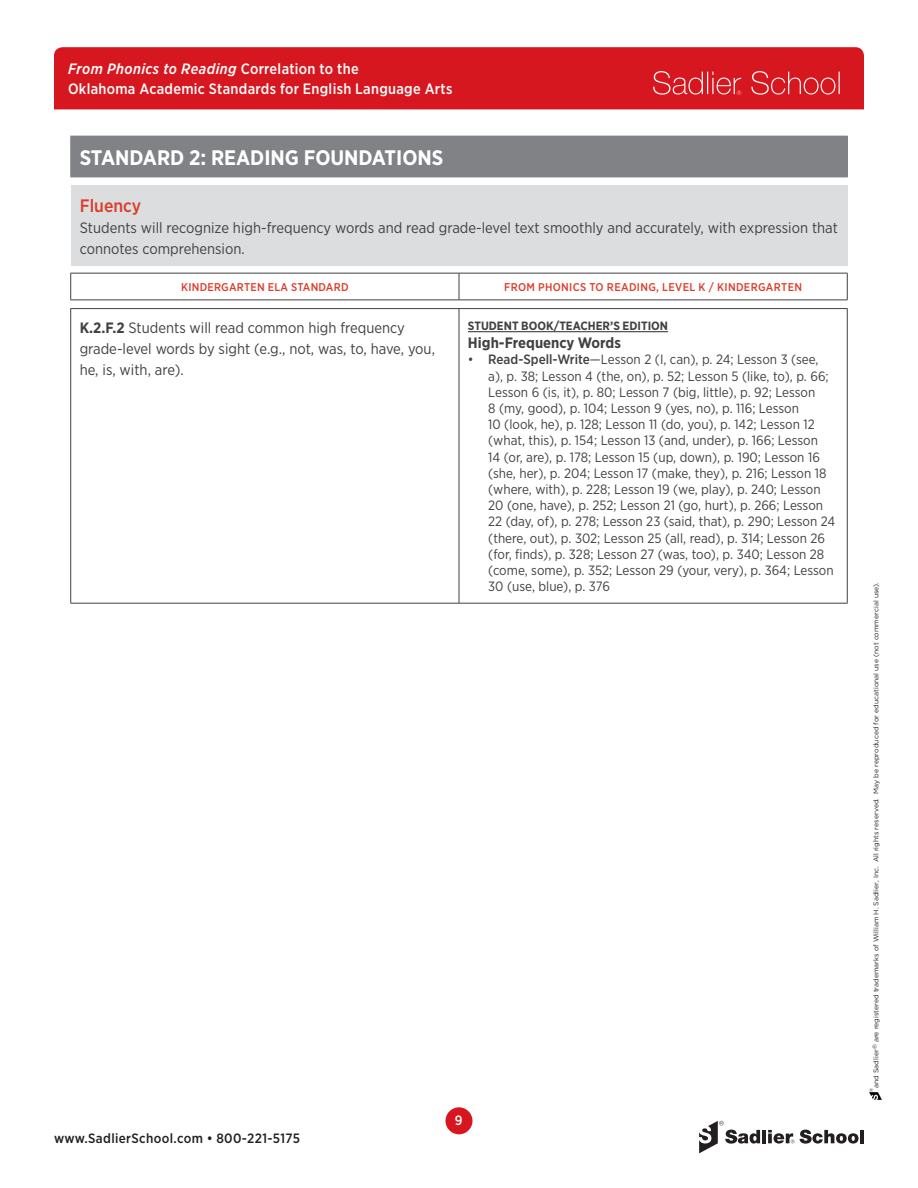
<style>
.page{position:relative;width:918px;height:1188px;background:#fff}
.page>*{position:absolute;margin:0;border:0;box-sizing:border-box;transform-origin:0 0}
.t1{font:700 21px "Gotham Narrow";color:#fff}
.Strand{font:500 18px "Gotham Narrow";color:#dd3c2a}
.Strand_description{font:15px "Gotham Narrow";color:#414142}
.Standard_Objectives{font:15px/21px "Gotham Narrow";color:#414142}
.t2{font:500 15px/19.8px "Gotham Narrow";letter-spacing:.02em;color:#fff}
.New_Citations_Header{font:700 15px "Gotham Narrow";color:#414142}
.t3{font:13.5px/16.2px "Gotham Narrow";color:#414142}
.t4{font:500 13.5px "Gotham Narrow";letter-spacing:.025em;color:#231f20}
.t5{font:500 13.5px "Gotham Narrow";color:#fff}
.Citation_Subhead{font:700 12px "Gotham Narrow";color:#414142}
.Table_header{font:500 11.25px "Gotham Narrow";letter-spacing:.03em;color:#dd3c2a}
.t6{font:6.9px "Gotham";color:#231f20}
.t7{font:4.8px "Gotham";color:#231f20}
.s1{font-style:italic}
.s2{font-weight:700}
.s3{font-weight:500}
</style>
<div class="page">
<svg style="left:869px;top:1093px;width:13px;height:7px"></svg>
<svg style="left:699px;top:1121px;width:61px;height:32px"></svg>
<hr style="left:762px;top:1130px;width:4px;height:13px;background:#231f20">
<svg style="left:800px;top:1130px;width:59px;height:14px"></svg>
<hr style="left:860px;top:1130px;width:4px;height:13px;background:#231f20">
<svg style="left:768px;top:1130px;width:26px;height:14px"></svg>
<div style="left:446px;top:1107px;width:27px;height:27px;background:#d7171f;border-radius:50%"></div>
<div style="left:54px;top:47px;width:810px;height:62px;background:#d7171f"></div>
<svg style="left:653px;top:71px;width:88px;height:24px;background:#dd3f45"></svg>
<svg style="left:751px;top:71px;width:89px;height:24px;background:#dc3940"></svg>
<div style="left:71px;top:136px;width:776px;height:41px;background:#808285"></div>
<hr style="left:70px;top:136px;width:778px;height:1px;background:#808285">
<hr style="left:847px;top:137px;width:1px;height:40px;background:#808285">
<hr style="left:70px;top:137px;width:1px;height:40px;background:#808285">
<hr style="left:70px;top:177px;width:778px;height:1px;background:#808285">
<div style="left:71px;top:185px;width:776px;height:81px;background:#dcdddf"></div>
<hr style="left:459px;top:309px;width:1px;height:294px;background:#414142">
<hr style="left:70px;top:300px;width:389px;height:1px;background:#414142">
<hr style="left:459px;top:300px;width:389px;height:1px;background:#414142">
<hr style="left:70px;top:308px;width:389px;height:1px;background:#414142">
<hr style="left:459px;top:308px;width:389px;height:1px;background:#414142">
<hr style="left:70px;top:273px;width:389px;height:1px;background:#414142">
<hr style="left:459px;top:273px;width:389px;height:1px;background:#414142">
<svg style="left:70px;top:274px;width:1px;height:26px"></svg>
<svg style="left:847px;top:274px;width:1px;height:26px"></svg>
<svg style="left:459px;top:274px;width:1px;height:26px"></svg>
<hr style="left:70px;top:309px;width:1px;height:294px;background:#414142">
<hr style="left:847px;top:309px;width:1px;height:294px;background:#414142">
<hr style="left:70px;top:603px;width:389px;height:1px;background:#414142">
<hr style="left:459px;top:603px;width:389px;height:1px;background:#414142">
<hr style="left:468px;top:331px;width:200px;height:1px;background:#414142">
<p class="t2" style="left:68px;top:59px;width:386px"><span class="s1">From Phonics to Reading</span> Correlation to the<br>Oklahoma Academic Standards for English Language Arts</p>
<h1 class="t1" style="left:80px;top:144px;width:365px">STANDARD 2: READING FOUNDATIONS</h1>
<p class="Strand" style="left:80px;top:194px;width:63px">Fluency</p>
<p class="Strand_description" style="left:80px;top:218px;width:760px">Students will recognize high-frequency words and read grade-level text smoothly and accurately, with expression that</p>
<p class="Strand_description" style="left:80px;top:239px;width:167px">connotes comprehension.</p>
<p class="Table_header" style="left:181px;top:280px;width:169px">KINDERGARTEN ELA STANDARD</p>
<p class="Table_header" style="left:504px;top:280px;width:299px">FROM PHONICS TO READING, LEVEL K / KINDERGARTEN</p>
<p class="Standard_Objectives" style="left:80px;top:317px;width:357px"><span class="s2">K.2.F.2</span> Students will read common high frequency grade-level words by sight (e.g., not, was, to, have, you, he, is, with, are).</p>
<p class="Citation_Subhead" style="left:468px;top:318px;width:202px">STUDENT BOOK/TEACHER’S EDITION</p>
<p class="New_Citations_Header" style="left:468px;top:333px;width:154px">High-Frequency Words</p>
<p class="t3" style="left:488px;top:351px;width:349px;text-indent:-20px">• <span class="s3">Read-Spell-Write</span>—Lesson 2 (I, can), p. 24; Lesson 3 (see, a), p. 38; Lesson 4 (the, on), p. 52; Lesson 5 (like, to), p. 66; Lesson 6 (is, it), p. 80; Lesson 7 (big, little), p. 92; Lesson<br>8 (my, good), p. 104; Lesson 9 (yes, no), p. 116; Lesson<br>10 (look, he), p. 128; Lesson 11 (do, you), p. 142; Lesson 12 (what, this), p. 154; Lesson 13 (and, under), p. 166; Lesson<br>14 (or, are), p. 178; Lesson 15 (up, down), p. 190; Lesson 16 (she, her), p. 204; Lesson 17 (make, they), p. 216; Lesson 18 (where, with), p. 228; Lesson 19 (we, play), p. 240; Lesson 20 (one, have), p. 252; Lesson 21 (go, hurt), p. 266; Lesson 22 (day, of), p. 278; Lesson 23 (said, that), p. 290; Lesson 24 (there, out), p. 302; Lesson 25 (all, read), p. 314; Lesson 26 (for, finds), p. 328; Lesson 27 (was, too), p. 340; Lesson 28 (come, some), p. 352; Lesson 29 (your, very), p. 364; Lesson 30 (use, blue), p. 376</p>
<p class="t4" style="left:54px;top:1129px;width:248px">www.SadlierSchool.com • 800-221-5175</p>
<p class="t5" style="left:455px;top:1112px;width:9px">9</p>
<p class="t6" style="left:872px;top:1088px;width:507px;rotate:-90deg">and Sadlier<sup>®</sup> are registered trademarks of William H. Sadlier, Inc. All rights reserved. May be reproduced for educational use (not commercial use).</p>
<p class="t7" style="left:868px;top:1092px;width:6px;rotate:-90deg">®</p>
</div>
